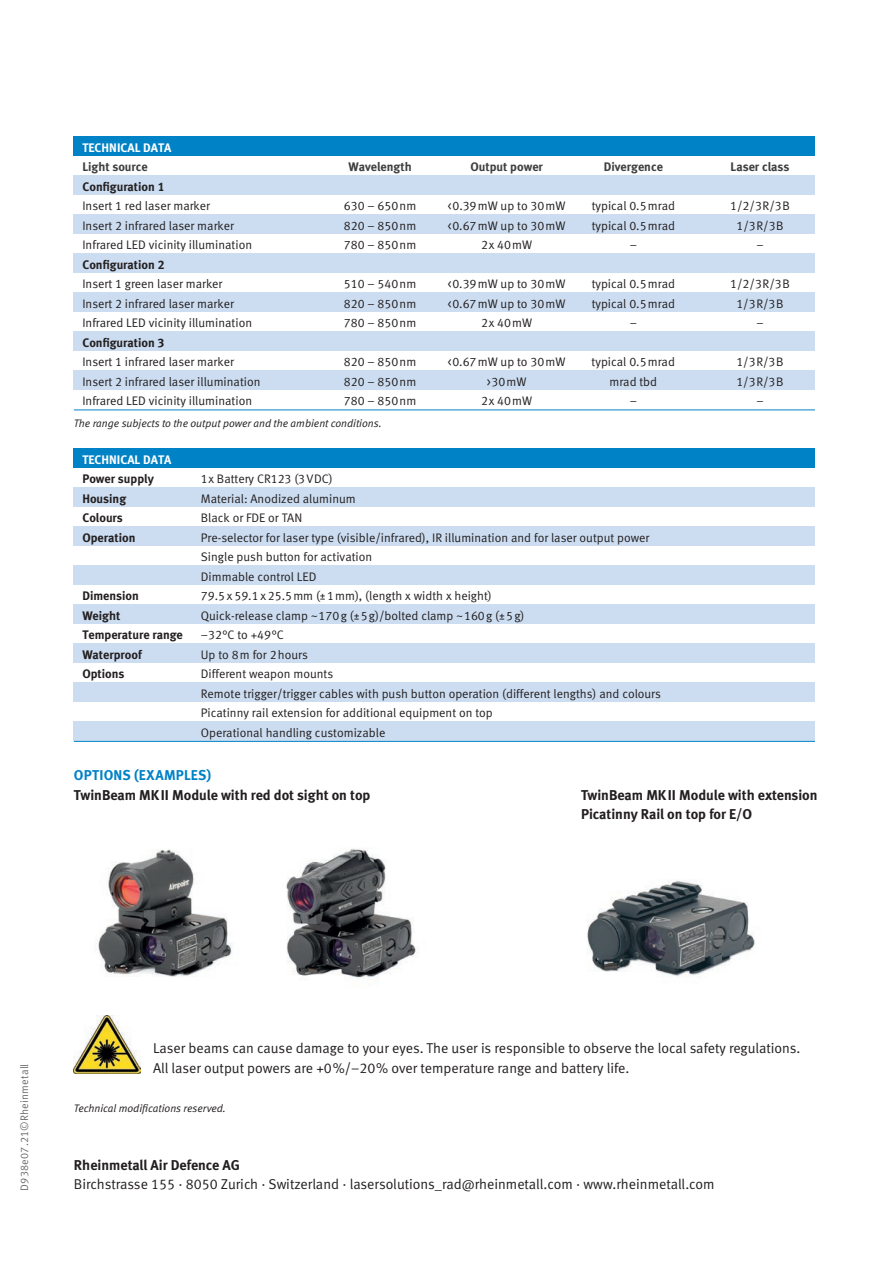
<style>
.page{position:relative;width:893px;height:1263px;background:#fff}
.page>*{position:absolute;margin:0;border:0;box-sizing:border-box;transform-origin:0 0}
.t1{font:14.25px/19.5px "Meta Normal LF";color:#231f20}
.t2{font:14.25px/19.5px "Meta Bold LF";color:#231f20}
.t3{font:14.25px "Meta Bold LF";letter-spacing:.01em;color:#0082c7}
.t4{font:12.3px/19.5px "Meta Normal LF";color:#231f20}
.t5{font:12.3px "Meta Bold LF";color:#231f20}
.t6{font:12.3px "Meta Bold LF";color:#3e3e3f}
.t7{font:12.3px "Meta Bold LF";color:#fff}
.t8{font:italic 10.8px "Meta Normal LF";color:#231f20}
.t9{font:10.8px "Meta Normal LF";letter-spacing:.02em;color:#6c6d70}
</style>
<div class="page">
<img style="left:286px;top:848px;width:131px;height:131px">
<div style="left:74px;top:136px;width:741px;height:20px;background:#0082c7"></div>
<div style="left:74px;top:448px;width:741px;height:20px;background:#0082c7"></div>
<div style="left:74px;top:176px;width:741px;height:19px;background:#ccddf1"></div>
<div style="left:74px;top:487px;width:741px;height:20px;background:#ccddf1"></div>
<div style="left:74px;top:214px;width:741px;height:20px;background:#ccddf1"></div>
<div style="left:74px;top:254px;width:741px;height:19px;background:#ccddf1"></div>
<div style="left:74px;top:292px;width:741px;height:20px;background:#ccddf1"></div>
<div style="left:74px;top:331px;width:741px;height:20px;background:#ccddf1"></div>
<div style="left:74px;top:370px;width:741px;height:20px;background:#ccddf1"></div>
<div style="left:74px;top:526px;width:741px;height:20px;background:#ccddf1"></div>
<div style="left:74px;top:565px;width:741px;height:20px;background:#ccddf1"></div>
<div style="left:74px;top:604px;width:741px;height:20px;background:#ccddf1"></div>
<div style="left:74px;top:643px;width:741px;height:20px;background:#ccddf1"></div>
<div style="left:74px;top:682px;width:741px;height:20px;background:#ccddf1"></div>
<div style="left:74px;top:721px;width:741px;height:20px;background:#ccddf1"></div>
<hr style="left:74px;top:410px;width:741px;height:1px;background:#0082c7">
<hr style="left:74px;top:741px;width:741px;height:1px;background:#0082c7">
<img style="left:74px;top:1015px;width:66px;height:58px">
<img style="left:587px;top:880px;width:168px;height:97px">
<img style="left:97px;top:849px;width:136px;height:128px">
<p class="t7" style="left:82px;top:140px;width:90px">TECHNICAL DATA</p>
<p class="t6" style="left:82px;top:159px;width:67px">Light source</p>
<p class="t6" style="left:348px;top:159px;width:65px">Wavelength</p>
<p class="t6" style="left:471px;top:159px;width:74px">Output power</p>
<p class="t6" style="left:604px;top:159px;width:61px">Divergence</p>
<p class="t6" style="left:731px;top:159px;width:60px">Laser class</p>
<p class="t5" style="left:82px;top:179px;width:84px">Configuration 1</p>
<p class="t4" style="left:82px;top:196px;width:129px">Insert 1 red laser marker</p>
<p class="t4" style="left:344px;top:196px;width:74px">630 – 650nm</p>
<p class="t4" style="left:448px;top:196px;width:119px">&lt;0.39mW up to 30mW</p>
<p class="t4" style="left:592px;top:196px;width:85px">typical 0.5mrad</p>
<p class="t4" style="left:730px;top:196px;width:61px">1/2/3R/3B</p>
<p class="t4" style="left:82px;top:215px;width:153px">Insert 2 infrared laser marker</p>
<p class="t4" style="left:344px;top:215px;width:74px">820 – 850nm</p>
<p class="t4" style="left:448px;top:215px;width:119px">&lt;0.67mW up to 30mW</p>
<p class="t4" style="left:592px;top:215px;width:85px">typical 0.5mrad</p>
<p class="t4" style="left:736px;top:215px;width:49px">1/3R/3B</p>
<p class="t4" style="left:82px;top:235px;width:171px">Infrared LED vicinity illumination</p>
<p class="t4" style="left:344px;top:235px;width:74px">780 – 850nm</p>
<p class="t4" style="left:481px;top:235px;width:53px">2x 40mW</p>
<p class="t4" style="left:630px;top:235px;width:9px">–</p>
<p class="t4" style="left:756px;top:235px;width:9px">–</p>
<p class="t5" style="left:82px;top:257px;width:84px">Configuration 2</p>
<p class="t4" style="left:82px;top:274px;width:142px">Insert 1 green laser marker</p>
<p class="t4" style="left:344px;top:274px;width:74px">510 – 540nm</p>
<p class="t4" style="left:448px;top:274px;width:119px">&lt;0.39mW up to 30mW</p>
<p class="t4" style="left:592px;top:274px;width:85px">typical 0.5mrad</p>
<p class="t4" style="left:730px;top:274px;width:61px">1/2/3R/3B</p>
<p class="t4" style="left:82px;top:293px;width:153px">Insert 2 infrared laser marker</p>
<p class="t4" style="left:344px;top:293px;width:74px">820 – 850nm</p>
<p class="t4" style="left:448px;top:293px;width:119px">&lt;0.67mW up to 30mW</p>
<p class="t4" style="left:592px;top:293px;width:85px">typical 0.5mrad</p>
<p class="t4" style="left:736px;top:293px;width:49px">1/3R/3B</p>
<p class="t4" style="left:82px;top:313px;width:171px">Infrared LED vicinity illumination</p>
<p class="t4" style="left:344px;top:313px;width:74px">780 – 850nm</p>
<p class="t4" style="left:481px;top:313px;width:53px">2x 40mW</p>
<p class="t4" style="left:630px;top:313px;width:9px">–</p>
<p class="t4" style="left:756px;top:313px;width:9px">–</p>
<p class="t5" style="left:82px;top:335px;width:84px">Configuration 3</p>
<p class="t4" style="left:82px;top:352px;width:153px">Insert 1 infrared laser marker</p>
<p class="t4" style="left:344px;top:352px;width:74px">820 – 850nm</p>
<p class="t4" style="left:448px;top:352px;width:119px">&lt;0.67mW up to 30mW</p>
<p class="t4" style="left:592px;top:352px;width:85px">typical 0.5mrad</p>
<p class="t4" style="left:736px;top:352px;width:49px">1/3R/3B</p>
<p class="t4" style="left:82px;top:371px;width:180px">Insert 2 infrared laser illumination</p>
<p class="t4" style="left:344px;top:371px;width:74px">820 – 850nm</p>
<p class="t4" style="left:487px;top:371px;width:41px">&gt;30mW</p>
<p class="t4" style="left:609px;top:371px;width:49px">mrad tbd</p>
<p class="t4" style="left:736px;top:371px;width:49px">1/3R/3B</p>
<p class="t4" style="left:82px;top:391px;width:171px">Infrared LED vicinity illumination</p>
<p class="t4" style="left:344px;top:391px;width:74px">780 – 850nm</p>
<p class="t4" style="left:481px;top:391px;width:53px">2x 40mW</p>
<p class="t4" style="left:630px;top:391px;width:9px">–</p>
<p class="t4" style="left:756px;top:391px;width:9px">–</p>
<p class="t8" style="left:74px;top:417px;width:309px">The range subjects to the output power and the ambient conditions.</p>
<p class="t7" style="left:82px;top:452px;width:90px">TECHNICAL DATA</p>
<p class="t5" style="left:82px;top:471px;width:73px">Power supply</p>
<p class="t4" style="left:201px;top:469px;width:133px">1x Battery CR123 (3VDC)</p>
<p class="t5" style="left:82px;top:491px;width:45px">Housing</p>
<p class="t4" style="left:201px;top:488px;width:157px">Material: Anodized aluminum</p>
<p class="t5" style="left:82px;top:510px;width:42px">Colours</p>
<p class="t4" style="left:201px;top:508px;width:103px">Black or FDE or TAN</p>
<p class="t5" style="left:82px;top:530px;width:55px">Operation</p>
<p class="t4" style="left:201px;top:527px;width:450px">Pre-selector for laser type (visible/infrared), IR illumination and for laser output power<br>Single push button for activation<br>Dimmable control LED</p>
<p class="t5" style="left:82px;top:588px;width:58px">Dimension</p>
<p class="t4" style="left:201px;top:586px;width:292px">79.5 x 59.1 x 25.5mm (±1mm), (length x width x height)</p>
<p class="t5" style="left:82px;top:608px;width:40px">Weight</p>
<p class="t4" style="left:201px;top:605px;width:325px">Quick-release clamp ~170g (±5g)/bolted clamp ~160g (±5g)</p>
<p class="t5" style="left:82px;top:627px;width:102px">Temperature range</p>
<p class="t4" style="left:201px;top:625px;width:84px">–32°C to +49°C</p>
<p class="t5" style="left:82px;top:647px;width:61px">Waterproof</p>
<p class="t4" style="left:201px;top:644px;width:109px">Up to 8m for 2hours</p>
<p class="t5" style="left:82px;top:666px;width:44px">Options</p>
<p class="t4" style="left:201px;top:664px;width:462px">Different weapon mounts<br>Remote trigger/trigger cables with push button operation (different lengths) and colours Picatinny rail extension for additional equipment on top<br>Operational handling customizable</p>
<p class="t3" style="left:74px;top:767px;width:139px">OPTIONS (EXAMPLES)</p>
<p class="t2" style="left:74px;top:785px;width:298px">TwinBeam MKII Module with red dot sight on top</p>
<p class="t2" style="left:581px;top:785px;width:238px">TwinBeam MKII Module with extension<br>Picatinny Rail on top for E/O</p>
<p class="t9" style="left:18px;top:1191px;width:128px;rotate:-90deg">D938e07.21©Rheinmetall</p>
<p class="t1" style="left:153px;top:1038px;width:649px">Laser beams can cause damage to your eyes. The user is responsible to observe the local safety regulations.<br>All laser output powers are +0%/–20% over temperature range and battery life.</p>
<p class="t8" style="left:74px;top:1102px;width:153px">Technical modifications reserved.</p>
<p class="t2" style="left:74px;top:1155px;width:168px">Rheinmetall Air Defence AG</p>
<p class="t1" style="left:74px;top:1174px;width:642px">Birchstrasse 155 · 8050 Zurich · Switzerland · lasersolutions_rad@rheinmetall.com · www.rheinmetall.com</p>
</div>
